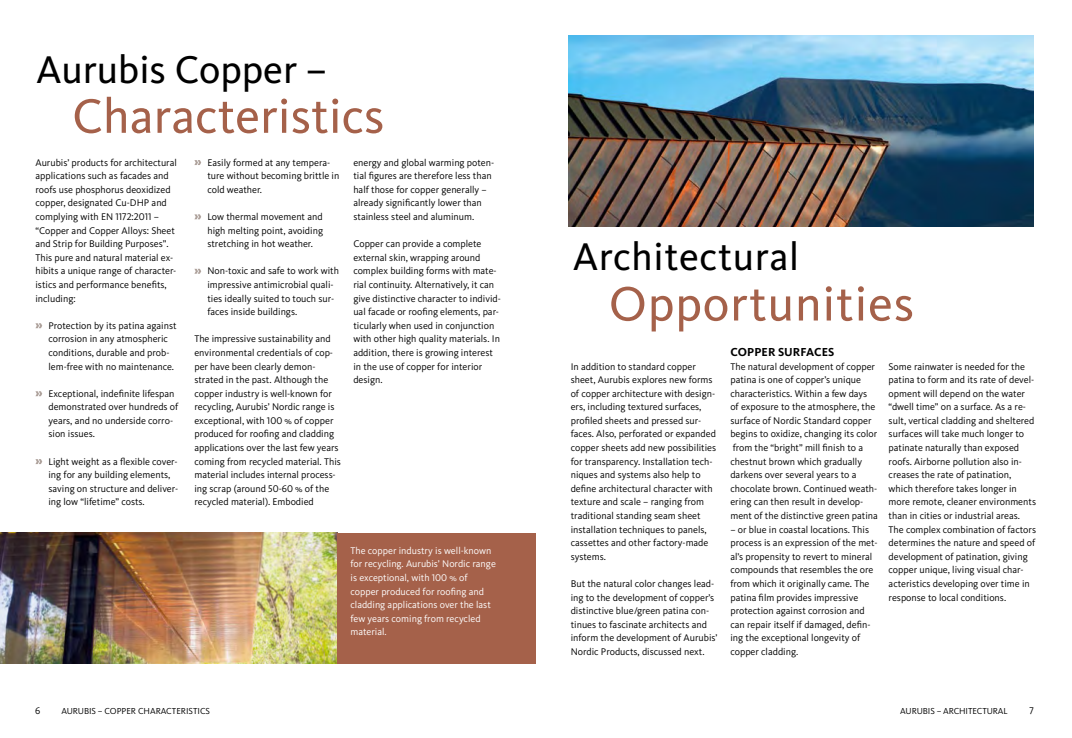
<style>
.page{position:relative;width:1072px;height:738px;background:#fff}
.page>*{position:absolute;margin:0;border:0;box-sizing:border-box;transform-origin:0 0}
.t1{font:50px "Kievit Pro";letter-spacing:.005em;color:#a5614a}
.t2{font:40px "Kievit Pro";letter-spacing:.005em;color:#000}
.t3{font:700 12px "Kievit Pro";letter-spacing:-.01em;color:#000}
.t4{font:10px/13.6px "Kievit Pro";color:#000}
.t5{font:10px/13.6px "Kievit Pro";color:#fff}
.t6{font:9px "Kievit Pro";letter-spacing:-.01em;color:#000}
</style>
<div class="page">
<svg style="left:35px;top:323px;width:7px;height:5px"></svg>
<svg style="left:35px;top:391px;width:7px;height:5px"></svg>
<svg style="left:194px;top:160px;width:7px;height:5px"></svg>
<svg style="left:194px;top:214px;width:7px;height:5px"></svg>
<svg style="left:194px;top:268px;width:7px;height:5px"></svg>
<svg style="left:35px;top:459px;width:7px;height:4px"></svg>
<img style="left:0;top:532px;width:337px;height:131px">
<div style="left:337px;top:532px;width:199px;height:131px;background:#a5614a"></div>
<img style="left:568px;top:35px;width:466px;height:191px">
<h2 class="t2" style="left:36px;top:45px;width:292px">Aurubis Copper –</h2>
<h1 class="t1" style="left:72px;top:86px;width:314px">Characteristics</h1>
<p class="t4" style="left:35px;top:155px;width:143px">Aurubis’ products for architectural applications such as facades and roofs use phosphorus deoxidized copper, designated Cu-DH P and complying with EN 1172:2011 – “Copper and Copper Alloys: Sheet and Strip for Building Purposes”.<br>This pure and natural material ex&shy;hibits a unique range of character&shy;istics and performance benefits, including:</p>
<p class="t4" style="left:48px;top:318px;width:130px">Protection by its patina against corrosion in any atmospheric conditions, durable and prob&shy;lem-free with no maintenance.</p>
<p class="t4" style="left:48px;top:386px;width:131px">Exceptional, indefinite lifespan demonstrated over hundreds of years, and no underside corro&shy;sion issues.</p>
<p class="t4" style="left:48px;top:454px;width:131px">Light weight as a flexible cover&shy;ing for any building elements, saving on structure and deliver&shy;ing low “lifetime” costs.</p>
<p class="t4" style="left:207px;top:155px;width:133px">Easily formed at any tempera&shy;ture without becoming brittle in cold weather.</p>
<p class="t4" style="left:207px;top:209px;width:117px;text-align:justify">Low thermal movement and high melting point, avoiding stretching in hot weather.</p>
<p class="t4" style="left:207px;top:264px;width:133px">Non-toxic and safe to work with impressive antimicrobial quali&shy;ties ideally suited to touch sur&shy;faces inside buildings.</p>
<p class="t4" style="left:194px;top:332px;width:148px">The impressive sustainability and environmental credentials of cop&shy;per have been clearly demon&shy;strated in the past. Although the copper industry is well-known for recycling, Aurubis’ Nordic range is exceptional, with 100 % of copper produced for roofing and cladding applications over the last few years coming from recycled material. This material includes internal process&shy;ing scrap (around 50-60 % of the recycled material). Embodied</p>
<p class="t4" style="left:353px;top:155px;width:142px">energy and global warming poten&shy;tial figures are therefore less than half those for copper generally – already significantly lower than stainless steel and aluminum.</p>
<p class="t4" style="left:353px;top:237px;width:149px">Copper can provide a complete external skin, wrapping around complex building forms with mate&shy;rial continuity. Alternatively, it can give distinctive character to individ&shy;ual facade or roofing elements, par&shy;ticularly when used in conjunction with other high quality materials. In addition, there is growing interest in the use of copper for interior design.</p>
<p class="t5" style="left:350px;top:543px;width:147px">The copper industry is well-known for recycling. Aurubis’ Nordic range is exceptional, with 100 % of copper produced for roofing and cladding applications over the last few years coming from recycled material.</p>
<h2 class="t2" style="left:572px;top:233px;width:228px">Architectural</h2>
<h1 class="t1" style="left:608px;top:273px;width:307px">Opportunities</h1>
<p class="t4" style="left:570px;top:359px;width:147px">In addition to standard copper sheet, Aurubis explores new forms of copper architecture with design&shy;ers, including textured surfaces, profiled sheets and pressed sur&shy;faces. Also, perforated or expanded copper sheets add new possibilities for transparency. Installation tech&shy;niques and systems also help to define architectural character with texture and scale – ranging from traditional standing seam sheet installation techniques to panels, cassettes and other factory-made systems.</p>
<p class="t4" style="left:570px;top:576px;width:148px">But the natural color changes lead&shy;ing to the development of copper’s distinctive blue/green patina con&shy;tinues to fascinate architects and inform the development of Aurubis’ Nordic Products, discussed next.</p>
<p class="t3" style="left:730px;top:344px;width:16px">COPPER</p>
<p class="t3" style="left:778px;top:344px;width:42px">SUR FACES</p>
<p class="t4" style="left:730px;top:359px;width:149px">The natural development of copper patina is one of copper’s unique characteristics. Within a few days of exposure to the atmosphere, the surface of Nordic Standard copper begins to oxidize, changing its color from the “bright” mill finish to a chestnut brown which gradually darkens over several years to a chocolate brown. Continued weath&shy;ering can then result in develop&shy;ment of the distinctive green patina</p>
<p class="t4" style="left:730px;top:522px;width:149px">– or blue in coastal locations. This process is an expression of the met&shy;al’s propensity to revert to mineral compounds that resembles the ore from which it originally came. The patina film provides impressive protection against corrosion and can repair itself if damaged, defin&shy;ing the exceptional longevity of copper cladding.</p>
<p class="t4" style="left:888px;top:359px;width:149px">Some rainwater is needed for the patina to form and its rate of devel&shy;opment will depend on the water “dwell time” on a surface. As a re&shy;sult, vertical cladding and sheltered surfaces will take much longer to patinate naturally than exposed roofs. Airborne pollution also in&shy;creases the rate of patination, which therefore takes longer in more remote, cleaner environments than in cities or industrial areas.<br>The complex combination of factors determines the nature and speed of development of patination, giving copper unique, living visual char&shy;acteristics developing over time in response to local conditions.</p>
<p class="t4" style="left:35px;top:702px;width:7px">6</p>
<p class="t6" style="left:900px;top:704px;width:109px">AURUBIS – ARCHITECTURAL</p>
<p class="t4" style="left:1029px;top:702px;width:6px">7</p>
<p class="t6" style="left:61px;top:704px;width:50px">AURUBIS – copp</p>
<p class="t6" style="left:126px;top:704px;width:30px">er charact</p>
<p class="t6" style="left:176px;top:704px;width:10px">eristics</p>
</div>
